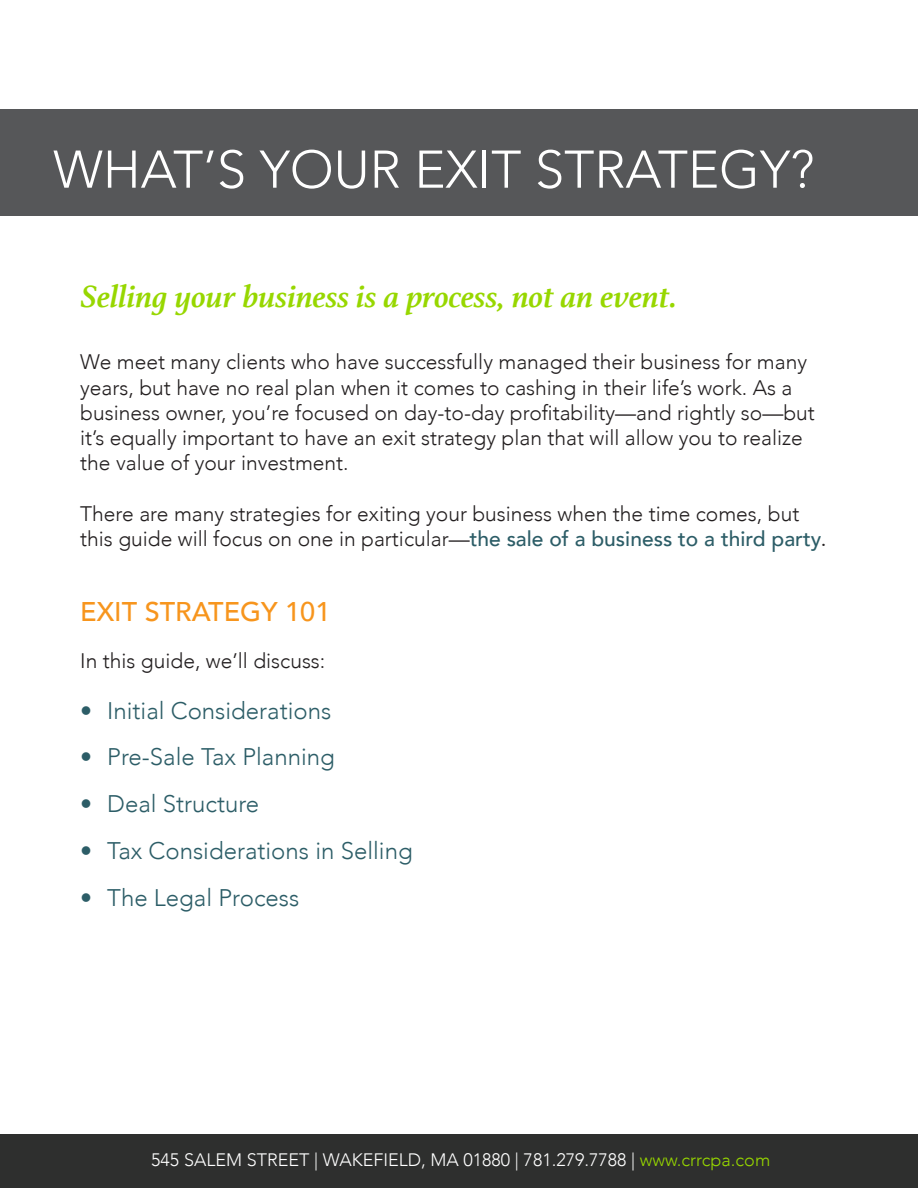
<style>
.page{position:relative;width:918px;height:1188px;background:#fff}
.page>*{position:absolute;margin:0;border:0;box-sizing:border-box;transform-origin:0 0}
.t1{font:300 52.5px "Avenir";color:#fff}
.t2{font:italic 700 33px "Athelas";color:#97d700}
.t3{font:500 27px "Avenir";color:#f7951d}
.t4{font:300 24px "Avenir";color:#2c5d67}
.t5{font:300 21px/25.2px "Avenir";color:#231f20}
.t6{font:300 18px "Avenir";color:#fff}
.s1{font-weight:500;color:#2c5d67}
.s2{font-weight:500;font-size:18px}
.s3{color:#97d700}
</style>
<div class="page">
<div style="left:0;top:109px;width:918px;height:106px;background:#565759"></div>
<div style="left:0;top:1135px;width:918px;height:53px;background:#2e2f2e"></div>
<p class="t1" style="left:53px;top:139px;width:763px">WHAT’S YOUR EXIT STRATEGY?</p>
<p class="t2" style="left:80px;top:270px;width:599px">Selling your business is a process, not an event.</p>
<p class="t5" style="left:80px;top:350px;width:736px">We meet many clients who have successfully managed their business for many years, but have no real plan when it comes to cashing in their life’s work. As a business owner, you’re focused on day-to-day profitability—and rightly so—but it’s equally important to have an exit strategy plan that will allow you to realize the value of your investment.</p>
<p class="t5" style="left:80px;top:501px;width:748px">There are many strategies for exiting your business when the time comes, but this guide will focus on one in particular—<span class="s1">the sale of a business to a third party</span><span class="s2">.</span></p>
<p class="t3" style="left:80px;top:589px;width:252px">EXIT STRATEGY 101</p>
<p class="t5" style="left:80px;top:648px;width:247px">In this guide, we’ll discuss:</p>
<p class="t4" style="left:80px;top:696px;width:253px">• Initial Considerations</p>
<p class="t4" style="left:80px;top:743px;width:256px">• Pre-Sale Tax Planning</p>
<p class="t4" style="left:80px;top:790px;width:181px">• Deal Structure</p>
<p class="t4" style="left:80px;top:837px;width:334px">• Tax Considerations in Selling</p>
<p class="t4" style="left:80px;top:883px;width:221px">• The Legal Process</p>
<p class="t6" style="left:151px;top:1149px;width:621px">545 SALEM STREET | WAKEFIELD, MA 01880 | 781.279.7788 | <span class="s3">www.crrcpa.com</span></p>
</div>
